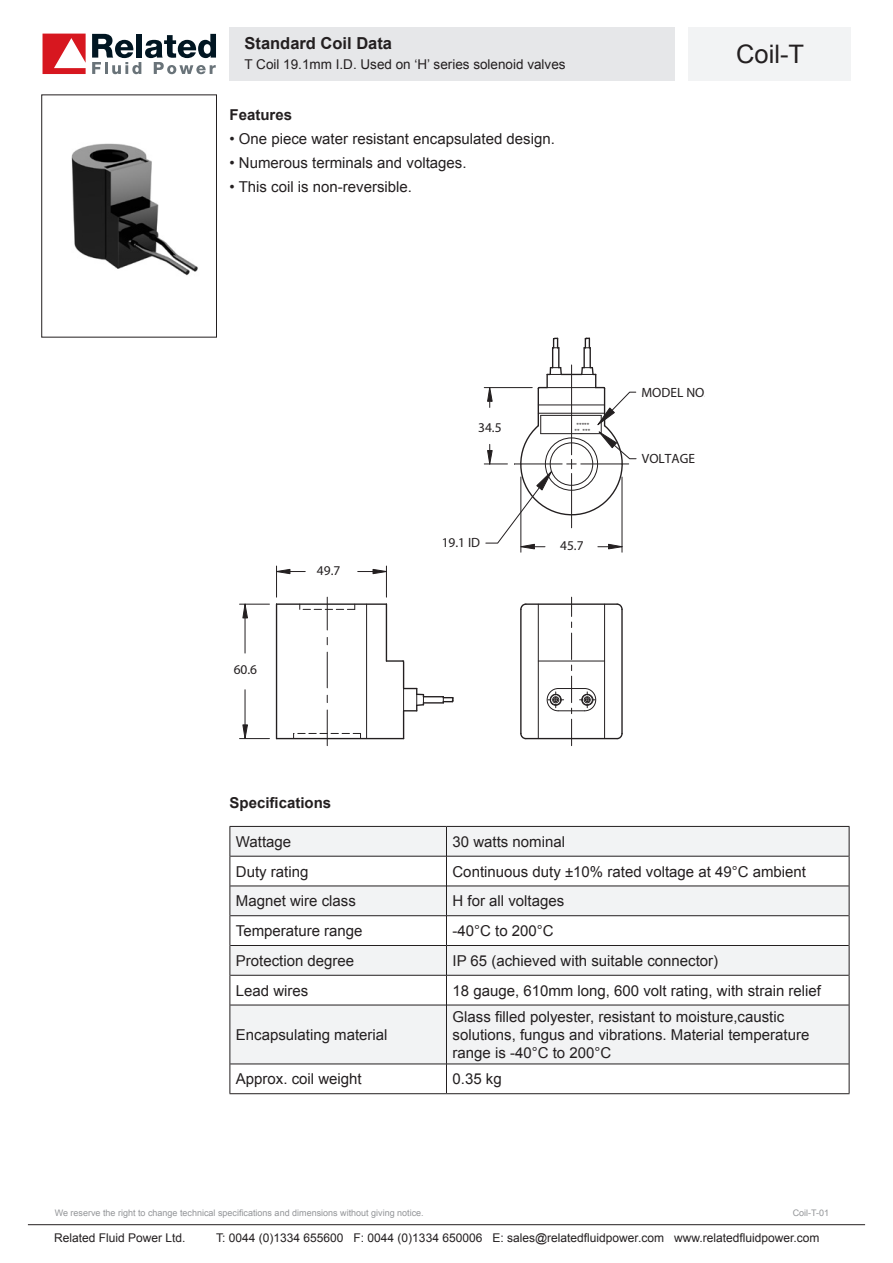
<style>
.page{position:relative;width:893px;height:1263px;background:#fff}
.page>*{position:absolute;margin:0;border:0;box-sizing:border-box;transform-origin:0 0}
.t1{font:25.5px "Arial";color:#231f20}
.t2{font:700 16.5px "Arial";color:#231f20}
.t3{font:15px/18px "Arial";color:#231f20}
.t4{font:700 15px "Arial";color:#231f20}
.t5{font:13.5px "Arial";color:#231f20}
.t6{font:13.5px "Arial";color:#231f20}
.t7{font:12px "Arial";color:#231f20}
.t8{font:9px "Arial";color:#939598}
.t9{font:6.15px "Arial";color:#231f20}
</style>
<div class="page">
<svg style="left:43px;top:34px;width:43px;height:40px"></svg>
<svg style="left:92px;top:34px;width:124px;height:40px"></svg>
<div style="left:688px;top:27px;width:163px;height:54px;background:#f2f3f4"></div>
<div style="left:230px;top:27px;width:445px;height:54px;background:#e6e7e9"></div>
<hr style="left:28px;top:1224px;width:837px;height:1px;background:#231f20">
<svg style="left:231px;top:827px;width:618px;height:237px;fill:#f2f3f4"></svg>
<svg style="left:230px;top:827px;width:1px;height:29px"></svg>
<svg style="left:849px;top:827px;width:1px;height:29px"></svg>
<hr style="left:230px;top:856px;width:1px;height:30px;background:#231f20">
<hr style="left:849px;top:856px;width:1px;height:30px;background:#231f20">
<hr style="left:230px;top:886px;width:1px;height:30px;background:#231f20">
<hr style="left:849px;top:886px;width:1px;height:30px;background:#231f20">
<svg style="left:230px;top:916px;width:1px;height:29px"></svg>
<svg style="left:849px;top:916px;width:1px;height:29px"></svg>
<hr style="left:230px;top:945px;width:1px;height:30px;background:#231f20">
<hr style="left:849px;top:945px;width:1px;height:30px;background:#231f20">
<hr style="left:230px;top:975px;width:1px;height:30px;background:#231f20">
<hr style="left:849px;top:975px;width:1px;height:30px;background:#231f20">
<hr style="left:230px;top:1005px;width:1px;height:59px;background:#231f20">
<hr style="left:849px;top:1005px;width:1px;height:59px;background:#231f20">
<svg style="left:230px;top:1065px;width:1px;height:28px"></svg>
<svg style="left:849px;top:1064px;width:1px;height:29px"></svg>
<hr style="left:230px;top:856px;width:216px;height:1px;background:#231f20">
<hr style="left:447px;top:856px;width:402px;height:1px;background:#231f20">
<hr style="left:230px;top:886px;width:216px;height:1px;background:#231f20">
<hr style="left:447px;top:886px;width:402px;height:1px;background:#231f20">
<hr style="left:230px;top:915px;width:216px;height:1px;background:#231f20">
<hr style="left:447px;top:915px;width:402px;height:1px;background:#231f20">
<hr style="left:230px;top:945px;width:216px;height:1px;background:#231f20">
<hr style="left:447px;top:945px;width:402px;height:1px;background:#231f20">
<hr style="left:230px;top:975px;width:216px;height:1px;background:#231f20">
<hr style="left:447px;top:975px;width:402px;height:1px;background:#231f20">
<hr style="left:230px;top:1005px;width:216px;height:1px;background:#231f20">
<hr style="left:447px;top:1005px;width:402px;height:1px;background:#231f20">
<svg style="left:446px;top:827px;width:1px;height:29px"></svg>
<hr style="left:446px;top:856px;width:1px;height:30px;background:#231f20">
<hr style="left:446px;top:886px;width:1px;height:30px;background:#231f20">
<svg style="left:446px;top:916px;width:1px;height:29px"></svg>
<hr style="left:446px;top:945px;width:1px;height:30px;background:#231f20">
<hr style="left:446px;top:975px;width:1px;height:30px;background:#231f20">
<hr style="left:446px;top:1005px;width:1px;height:59px;background:#231f20">
<svg style="left:446px;top:1065px;width:1px;height:28px"></svg>
<hr style="left:230px;top:826px;width:216px;height:1px;background:#231f20">
<hr style="left:446px;top:826px;width:403px;height:1px;background:#231f20">
<hr style="left:230px;top:1093px;width:216px;height:1px;background:#231f20">
<hr style="left:446px;top:1093px;width:403px;height:1px;background:#231f20">
<hr style="left:230px;top:1064px;width:216px;height:1px;background:#231f20">
<hr style="left:446px;top:1064px;width:403px;height:1px;background:#231f20">
<hr style="left:245px;top:618px;width:1px;height:35px;background:#231f20">
<hr style="left:245px;top:690px;width:1px;height:35px;background:#231f20">
<svg style="left:240px;top:725px;width:29px;height:14px"></svg>
<hr style="left:276px;top:566px;width:1px;height:31px;background:#231f20">
<hr style="left:386px;top:566px;width:1px;height:31px;background:#231f20">
<svg style="left:240px;top:603px;width:29px;height:15px"></svg>
<svg style="left:358px;top:569px;width:28px;height:5px"></svg>
<svg style="left:277px;top:569px;width:28px;height:5px"></svg>
<hr style="left:622px;top:477px;width:1px;height:75px;background:#231f20">
<hr style="left:521px;top:477px;width:1px;height:75px;background:#231f20">
<svg style="left:293px;top:597px;width:68px;height:149px"></svg>
<svg style="left:617px;top:603px;width:6px;height:6px"></svg>
<svg style="left:520px;top:603px;width:6px;height:6px"></svg>
<hr style="left:538px;top:661px;width:67px;height:1px;background:#231f20">
<hr style="left:526px;top:603px;width:91px;height:2px;background:#231f20">
<svg style="left:616px;top:733px;width:7px;height:7px"></svg>
<svg style="left:520px;top:733px;width:7px;height:7px"></svg>
<hr style="left:526px;top:738px;width:91px;height:1px;background:#231f20">
<hr style="left:604px;top:604px;width:1px;height:134px;background:#231f20">
<hr style="left:538px;top:604px;width:1px;height:134px;background:#231f20">
<hr style="left:621px;top:609px;width:2px;height:124px;background:#231f20">
<hr style="left:520px;top:609px;width:2px;height:124px;background:#231f20">
<hr style="left:386px;top:604px;width:1px;height:57px;background:#231f20">
<hr style="left:277px;top:603px;width:109px;height:2px;background:#231f20">
<hr style="left:277px;top:738px;width:127px;height:1px;background:#231f20">
<hr style="left:366px;top:604px;width:1px;height:134px;background:#231f20">
<hr style="left:276px;top:604px;width:1px;height:134px;background:#231f20">
<svg style="left:386px;top:660px;width:67px;height:78px"></svg>
<svg style="left:547px;top:597px;width:49px;height:149px"></svg>
<svg style="left:484px;top:337px;width:152px;height:212px"></svg>
<img style="left:71px;top:143px;width:127px;height:133px">
<div style="left:41px;top:94px;width:176px;height:243px;border:1px solid #231f20"></div>
<p class="t2" style="left:244px;top:33px;width:149px">Standard Coil Data</p>
<p class="t5" style="left:244px;top:55px;width:323px">T Coil 19.1mm I.D. Used on ‘H’ series solenoid valves</p>
<p class="t4" style="left:230px;top:105px;width:64px">Features</p>
<p class="t3" style="left:230px;top:130px;width:327px">• One piece water resistant encapsulated design.</p>
<p class="t3" style="left:230px;top:154px;width:238px">• Numerous terminals and voltages.</p>
<p class="t3" style="left:230px;top:178px;width:184px">• This coil is non-reversible.</p>
<h1 class="t1" style="left:736px;top:38px;width:69px">Coil-T</h1>
<p class="t6" style="left:234px;top:661px;width:25px">60.6</p>
<p class="t6" style="left:317px;top:562px;width:25px">49.7</p>
<p class="t9" style="left:577px;top:421px;width:14px">*****</p>
<p class="t6" style="left:478px;top:419px;width:25px">34.5</p>
<p class="t9" style="left:574px;top:427px;width:17px">**_***</p>
<p class="t6" style="left:442px;top:534px;width:40px">19.1 ID</p>
<p class="t6" style="left:560px;top:538px;width:25px">45.7</p>
<p class="t6" style="left:641px;top:384px;width:67px">MODEL NO.</p>
<p class="t6" style="left:642px;top:450px;width:55px">VOLTAGE</p>
<p class="t4" style="left:230px;top:793px;width:103px">Specifications</p>
<p class="t3" style="left:236px;top:833px;width:57px">Wattage</p>
<p class="t3" style="left:452px;top:833px;width:114px">30 watts nominal</p>
<p class="t3" style="left:236px;top:862px;width:74px">Duty rating</p>
<p class="t3" style="left:452px;top:862px;width:355px">Continuous duty ±10% rated voltage at 49°C ambient</p>
<p class="t3" style="left:236px;top:892px;width:122px">Magnet wire class</p>
<p class="t3" style="left:452px;top:892px;width:113px">H for all voltages</p>
<p class="t3" style="left:236px;top:922px;width:128px">Temperature range</p>
<p class="t3" style="left:452px;top:922px;width:103px">-40°C to 200°C</p>
<p class="t3" style="left:236px;top:952px;width:120px">Protection degree</p>
<p class="t3" style="left:452px;top:952px;width:267px">IP 65 (achieved with suitable connector)</p>
<p class="t3" style="left:236px;top:981px;width:74px">Lead wires</p>
<p class="t3" style="left:452px;top:981px;width:370px">18 gauge, 610mm long, 600 volt rating, with strain relief</p>
<p class="t3" style="left:236px;top:1026px;width:153px">Encapsulating material</p>
<p class="t3" style="left:452px;top:1008px;width:358px">Glass filled polyester, resistant to moisture,caustic solutions, fungus and vibrations. Material temperature range is -40°C to 200°C</p>
<p class="t3" style="left:236px;top:1070px;width:127px">Approx. coil weight</p>
<p class="t3" style="left:452px;top:1070px;width:51px">0.35 kg</p>
<p class="t8" style="left:55px;top:1206px;width:370px">We reserve the right to change technical specifications and dimensions without giving notice.</p>
<p class="t7" style="left:54px;top:1229px;width:133px">Related Fluid Power Ltd.</p>
<p class="t7" style="left:216px;top:1229px;width:605px">T: 0044 (0)1334 655600 F: 0044 (0)1334 650006 E: sales@relatedfluidpower.com www.relatedfluidpower.com</p>
<p class="t8" style="left:793px;top:1206px;width:38px">Coil-T-01</p>
</div>
